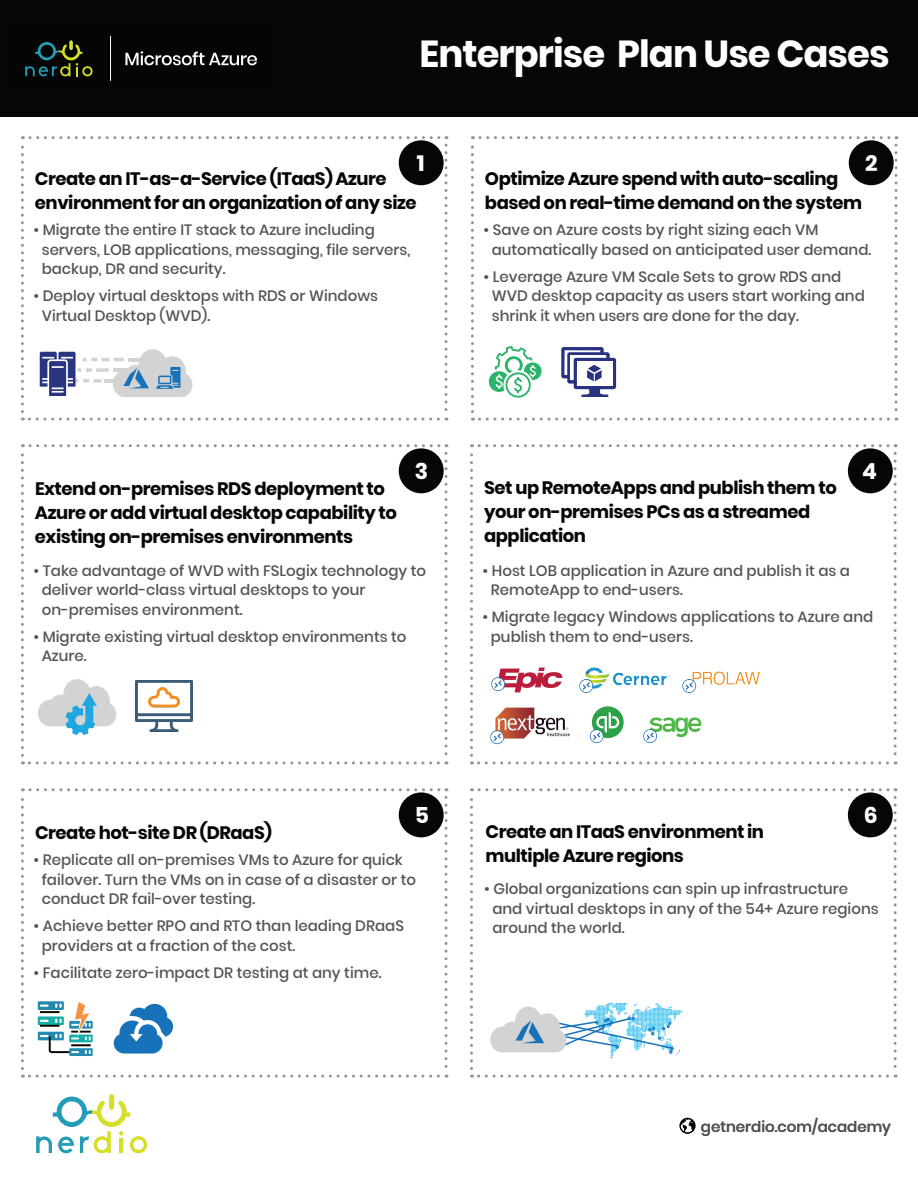
<style>
.page{position:relative;width:918px;height:1188px;background:#fff}
.page>*{position:absolute;margin:0;border:0;box-sizing:border-box;transform-origin:0 0}
.t1{font:700 37.5px "Poppins";letter-spacing:-.025em;color:#fff}
.t2{font:700 22.2px "Poppins";color:#fff}
.t3{font:700 18px/24px "Poppins";letter-spacing:-.025em;color:#060705}
.t4{font:500 15px/19.5px "Poppins";color:#535453}
.t5{font:500 15px "Poppins";color:#535454}
</style>
<div class="page">
<div style="left:0;top:0;width:918px;height:117px;background:#060705"></div>
<div style="left:399px;top:140px;width:45px;height:45px;background:#060705;border-radius:50%"></div>
<hr style="left:110px;top:36px;width:1px;height:45px;background:#fff">
<svg style="left:125px;top:51px;width:132px;height:14px"></svg>
<svg style="left:25px;top:41px;width:68px;height:35px"></svg>
<svg style="left:22px;top:418px;width:416px;height:3px"></svg>
<svg style="left:21px;top:136px;width:3px;height:276px"></svg>
<svg style="left:30px;top:136px;width:417px;height:3px"></svg>
<svg style="left:445px;top:145px;width:3px;height:276px"></svg>
<div style="left:399px;top:448px;width:45px;height:45px;background:#060705;border-radius:50%"></div>
<svg style="left:22px;top:761px;width:416px;height:3px"></svg>
<svg style="left:21px;top:444px;width:3px;height:311px"></svg>
<svg style="left:30px;top:444px;width:417px;height:3px"></svg>
<svg style="left:445px;top:453px;width:3px;height:311px"></svg>
<div style="left:848px;top:448px;width:45px;height:45px;background:#060705;border-radius:50%"></div>
<svg style="left:472px;top:761px;width:416px;height:3px"></svg>
<svg style="left:470px;top:444px;width:3px;height:311px"></svg>
<svg style="left:479px;top:444px;width:417px;height:3px"></svg>
<svg style="left:894px;top:453px;width:3px;height:311px"></svg>
<div style="left:399px;top:792px;width:45px;height:45px;background:#060705;border-radius:50%"></div>
<svg style="left:22px;top:1075px;width:416px;height:3px"></svg>
<svg style="left:21px;top:788px;width:3px;height:281px"></svg>
<svg style="left:30px;top:788px;width:417px;height:3px"></svg>
<svg style="left:445px;top:797px;width:3px;height:281px"></svg>
<div style="left:848px;top:792px;width:45px;height:45px;background:#060705;border-radius:50%"></div>
<svg style="left:472px;top:1075px;width:416px;height:3px"></svg>
<svg style="left:470px;top:788px;width:3px;height:281px"></svg>
<svg style="left:479px;top:788px;width:417px;height:3px"></svg>
<svg style="left:894px;top:797px;width:3px;height:281px"></svg>
<div style="left:849px;top:140px;width:45px;height:45px;background:#060705;border-radius:50%"></div>
<svg style="left:472px;top:418px;width:416px;height:3px"></svg>
<svg style="left:471px;top:136px;width:3px;height:276px"></svg>
<svg style="left:480px;top:136px;width:417px;height:3px"></svg>
<svg style="left:895px;top:145px;width:3px;height:276px"></svg>
<svg style="left:561px;top:347px;width:55px;height:50px"></svg>
<svg style="left:488px;top:346px;width:54px;height:52px"></svg>
<img style="left:596px;top:1002px;width:87px;height:56px">
<svg style="left:490px;top:1007px;width:184px;height:45px"></svg>
<svg style="left:38px;top:1001px;width:55px;height:55px"></svg>
<svg style="left:114px;top:1004px;width:59px;height:50px"></svg>
<svg style="left:38px;top:679px;width:78px;height:56px"></svg>
<img style="left:136px;top:680px;width:57px;height:52px">
<svg style="left:40px;top:349px;width:152px;height:48px"></svg>
<img style="left:495px;top:707px;width:75px;height:32px">
<svg style="left:490px;top:730px;width:14px;height:14px"></svg>
<svg style="left:592px;top:706px;width:32px;height:32px"></svg>
<svg style="left:590px;top:712px;width:29px;height:31px"></svg>
<svg style="left:643px;top:717px;width:59px;height:26px"></svg>
<img style="left:498px;top:668px;width:64px;height:25px">
<img style="left:585px;top:668px;width:84px;height:20px">
<svg style="left:491px;top:677px;width:14px;height:14px"></svg>
<svg style="left:579px;top:679px;width:14px;height:14px"></svg>
<img style="left:692px;top:671px;width:68px;height:16px">
<svg style="left:682px;top:679px;width:14px;height:14px"></svg>
<svg style="left:36px;top:1094px;width:111px;height:59px"></svg>
<hr style="left:120px;top:1138px;width:3px;height:15px;background:#d6df26">
<svg style="left:680px;top:1118px;width:15px;height:16px"></svg>
<h1 class="t1" style="left:419px;top:32px;width:472px">Enterprise Plan Use Cases</h1>
<h2 class="t2" style="left:417px;top:150px;width:9px">1</h2>
<p class="t3" style="left:35px;top:166px;width:383px">Create an IT-as-a-Service (ITaaS) Azure environment for an organization of any size</p>
<p class="t4" style="left:42px;top:220px;width:370px;text-indent:-8px">• Migrate the entire IT stack to Azure including servers, LOB applications, messaging, file servers, backup, DR and security.</p>
<p class="t4" style="left:42px;top:286px;width:338px;text-indent:-8px">• Deploy virtual desktops with RDS or Windows<br>Virtual Desktop (WVD).</p>
<p class="t3" style="left:35px;top:476px;width:364px">Extend on-premises RDS deployment to<br>Azure or add virtual desktop capability to existing on-premises environments</p>
<h2 class="t2" style="left:415px;top:458px;width:15px">3</h2>
<p class="t4" style="left:42px;top:561px;width:386px;text-indent:-8px">• Take advantage of WVD with FSLogix technology to deliver world-class virtual desktops to your on-premises environment.</p>
<p class="t4" style="left:42px;top:627px;width:366px;text-indent:-8px">• Migrate existing virtual desktop environments to<br>Azure.</p>
<h2 class="t2" style="left:865px;top:150px;width:14px">2</h2>
<p class="t3" style="left:485px;top:166px;width:379px">Optimize Azure spend with auto-scaling based on real-time demand on the system</p>
<p class="t4" style="left:492px;top:220px;width:381px;text-indent:-8px">• Save on Azure costs by right sizing each VM automatically based on anticipated user demand.</p>
<p class="t4" style="left:492px;top:267px;width:375px;text-indent:-8px">• Leverage Azure VM Scale Sets to grow RDS and<br>WVD desktop capacity as users start working and shrink it when users are done for the day.</p>
<p class="t3" style="left:484px;top:476px;width:354px">Set up RemoteApps and publish them to your on-premises PCs as a streamed application</p>
<h2 class="t2" style="left:862px;top:458px;width:16px">4</h2>
<p class="t4" style="left:491px;top:561px;width:361px;text-indent:-8px">• Host LOB application in Azure and publish it as a<br>RemoteApp to end-users.</p>
<p class="t4" style="left:491px;top:608px;width:384px;text-indent:-8px">• Migrate legacy Windows applications to Azure and publish them to end-users.</p>
<p class="t3" style="left:35px;top:821px;width:238px">Create hot-site DR (DRaaS)</p>
<h2 class="t2" style="left:415px;top:802px;width:16px">5</h2>
<p class="t4" style="left:42px;top:850px;width:376px;text-indent:-8px">• Replicate all on-premises VMs to Azure for quick failover. Turn the VMs on in case of a disaster or to conduct DR fail-over testing.</p>
<p class="t4" style="left:42px;top:916px;width:364px;text-indent:-8px">• Achieve better RPO and RTO than leading DRaaS providers at a fraction of the cost.</p>
<p class="t4" style="left:33px;top:963px;width:350px">• Facilitate zero-impact DR testing at any time.</p>
<p class="t3" style="left:486px;top:820px;width:280px">Create an ITaaS environment in multiple Azure regions</p>
<h2 class="t2" style="left:864px;top:802px;width:15px">6</h2>
<p class="t4" style="left:492px;top:879px;width:388px;text-indent:-8px">• Global organizations can spin up infrastructure and virtual desktops in any of the 54+ Azure regions around the world.</p>
<p class="t5" style="left:701px;top:1118px;width:192px">getnerdio.com/academy</p>
</div>
